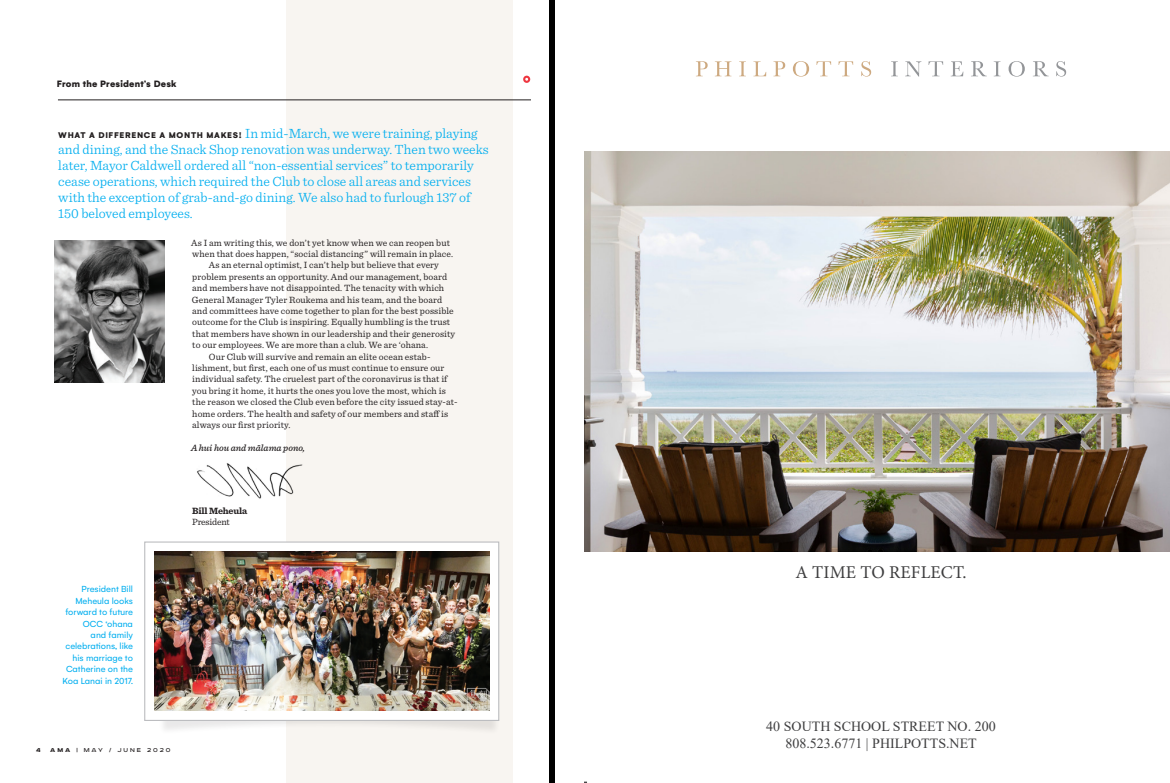
<style>
.page{position:relative;width:1170px;height:783px;background:#fff}
.page>*{position:absolute;margin:0;border:0;box-sizing:border-box;transform-origin:0 0}
.t1{font:18px "Minion Pro";letter-spacing:.01em;color:#3e3e3f}
.t2{font:300 14px/16px "Sentinel";color:#00aeef}
.t3{font:14px/16.8px "Times New Roman";color:#3e3e3f;text-align:center}
.t4{font:900 10px "Gelion";letter-spacing:.02em;color:#231f20}
.t5{font:9.5px/11.4px "Sentinel";letter-spacing:.01em;color:#231f20}
.t6{font:9.5px/11.4px "Gelion";color:#00aeef;text-align:right}
.t7{font:italic 500 9.5px "Sentinel";letter-spacing:-.005em;color:#231f20}
.t8{font:700 9.5px "Sentinel";letter-spacing:-.02em;color:#231f20}
.t9{font:9.5px "Sentinel";letter-spacing:-.02em;color:#231f20}
.t10{font:7px "Road Radio";letter-spacing:.28em;color:#231f20}
.t11{font:900 7px "Road Radio";color:#231f20}
.s1{font-family:"Gelion";font-weight:900;font-size:9px;color:#231f20}
.s2{font-weight:900}
</style>
<div class="page">
<img style="left:584px;top:151px;width:586px;height:401px">
<svg style="left:696px;top:61px;width:12px;height:15px"></svg>
<svg style="left:715px;top:61px;width:16px;height:15px"></svg>
<svg style="left:739px;top:61px;width:7px;height:15px"></svg>
<svg style="left:753px;top:61px;width:13px;height:15px"></svg>
<svg style="left:773px;top:61px;width:12px;height:15px"></svg>
<svg style="left:793px;top:61px;width:16px;height:16px"></svg>
<svg style="left:817px;top:61px;width:14px;height:15px"></svg>
<svg style="left:839px;top:61px;width:14px;height:15px"></svg>
<svg style="left:861px;top:61px;width:10px;height:16px"></svg>
<svg style="left:891px;top:61px;width:7px;height:15px"></svg>
<svg style="left:905px;top:61px;width:16px;height:16px"></svg>
<svg style="left:929px;top:61px;width:14px;height:15px"></svg>
<svg style="left:951px;top:61px;width:12px;height:15px"></svg>
<svg style="left:971px;top:61px;width:16px;height:15px"></svg>
<svg style="left:994px;top:61px;width:7px;height:15px"></svg>
<svg style="left:1009px;top:61px;width:16px;height:16px"></svg>
<svg style="left:1033px;top:61px;width:16px;height:15px"></svg>
<svg style="left:1056px;top:61px;width:10px;height:16px"></svg>
<img style="left:55px;top:240px;width:109px;height:143px">
<div style="left:287px;top:0;width:226px;height:783px;background:#f8f5f1"></div>
<svg style="left:523px;top:76px;width:7px;height:7px"></svg>
<hr style="left:58px;top:100px;width:473px;height:1px;background:#231f20">
<img style="left:197px;top:458px;width:106px;height:43px">
<div style="left:158px;top:684px;width:343px;height:51px;background:#231f20;opacity:.1"></div>
<div style="left:144px;top:541px;width:355px;height:180px;background:#fff;border:1px solid #bcbdc0"></div>
<img style="left:155px;top:551px;width:334px;height:159px">
<div style="left:549px;top:0;width:6px;height:783px;background:#000"></div>
<p class="t4" style="left:57px;top:77px;width:121px">From the President’s Desk</p>
<p class="t2" style="left:58px;top:124px;width:432px"><span class="s1">WHAT A DIFFERENCE A MONTH MAKES!</span> In mid-March, we were training, playing and dining, and the Snack Shop renovation was underway. Then two weeks later, Mayor Caldwell ordered all “non-essential services” to temporarily cease operations, which required the Club to close all areas and services with the exception of grab-and-go dining. We also had to furlough 137 of 150 beloved employees.</p>
<p class="t5" style="left:191px;top:236px;width:264px">As I am writing this, we don’t yet know when we can reopen but when that does happen, “social distancing” will remain in place.</p>
<p class="t5" style="left:192px;top:259px;width:265px;text-indent:17px">As an eternal optimist, I can’t help but believe that every problem presents an opportunity. And our management, board and members have not disappointed. The tenacity with which General Manager Tyler Roukema and his team, and the board and committees have come together to plan for the best possible outcome for the Club is inspiring. Equally humbling is the trust that members have shown in our leadership and their generosity to our employees. We are more than a club. We are ‘ohana.</p>
<p class="t5" style="left:192px;top:350px;width:267px;text-indent:17px">Our Club will survive and remain an elite ocean estab&shy;lishment, but first, each one of us must continue to ensure our individual safety. The cruelest part of the coronavirus is that if you bring it home, it hurts the ones you love the most, which is the reason we closed the Club even before the city issued stay-at&shy;home orders. The health and safety of our members and staff is always our first priority.</p>
<p class="t7" style="left:191px;top:440px;width:116px">A hui hou and mālama pono,</p>
<p class="t6" style="left:63px;top:583px;width:72px">President Bill<br>Meheula looks forward to future<br>OCC ‘ohana<br>and family celebrations, like his marriage to<br>Catherine on the<br>Koa Lanai in 2017.</p>
<p class="t8" style="left:192px;top:503px;width:57px">Bill Meheula</p>
<p class="t9" style="left:192px;top:515px;width:39px">President</p>
<p class="t11" style="left:36px;top:746px;width:6px">4</p>
<p class="t10" style="left:50px;top:746px;width:122px"><span class="s2">AMA</span> | MAY / JUNE 2020</p>
<p class="t1" style="left:795px;top:560px;width:173px">A TIME TO REFLECT.</p>
<p class="t3" style="left:766px;top:717px;width:231px">40 SOUTH SCHOOL STREET NO. 200<br>808.523.6771 | PHILPOTTS.NET</p>
</div>
